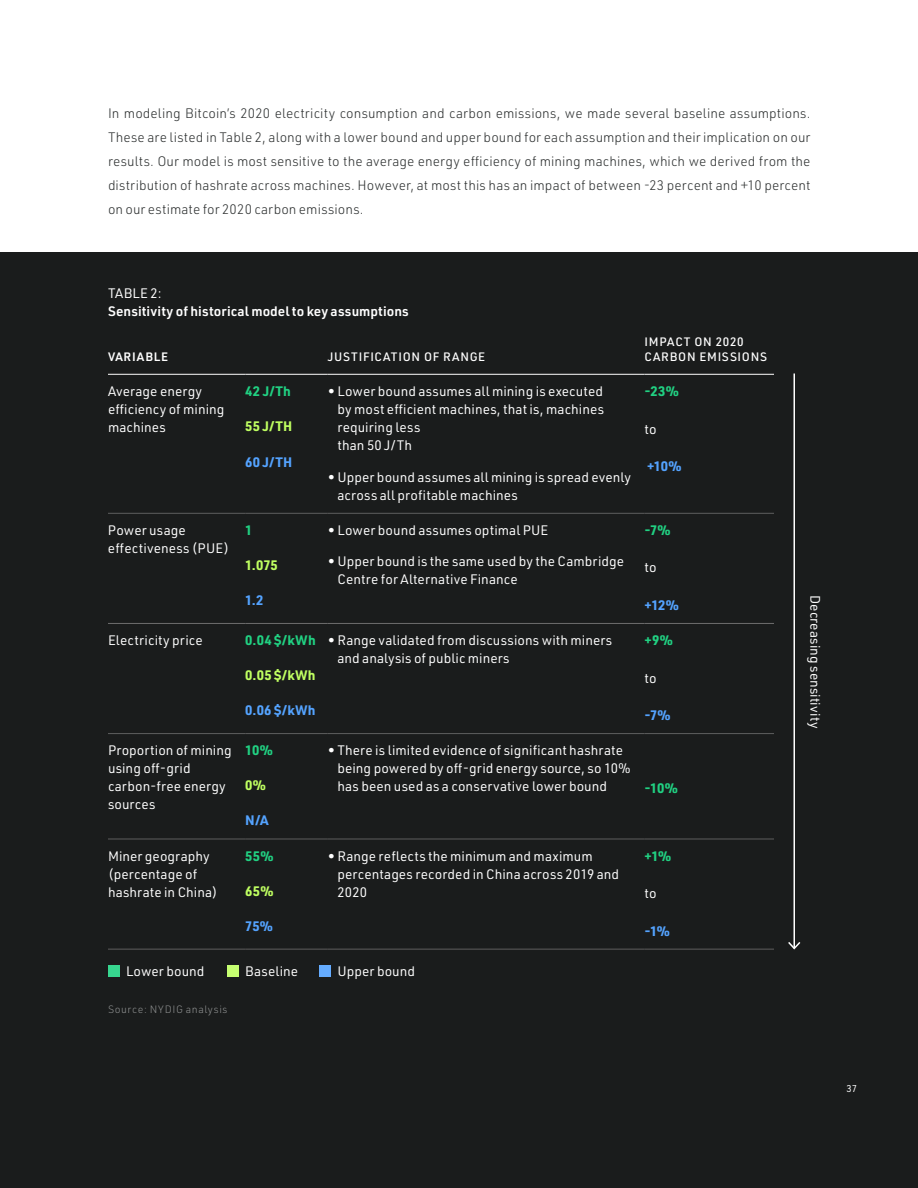
<style>
.page{position:relative;width:918px;height:1188px;background:#fff}
.page>*{position:absolute;margin:0;border:0;box-sizing:border-box;transform-origin:0 0}
.t1{font:13.5px/18px "URWDIN";letter-spacing:.005em;color:#fff}
.t2{font:300 13.5px/24px "URWDIN";letter-spacing:.005em;color:#303333;text-align:justify}
.t3{font:600 13.5px "URWDIN";letter-spacing:.01em;color:#fff}
.t4{font:700 13.5px "URWDIN";letter-spacing:.02em;color:#54a3ff}
.t5{font:700 13.5px "URWDIN";letter-spacing:.025em;color:#21d182}
.t6{font:700 13.5px "URWDIN";letter-spacing:.02em;color:#bfff61}
.t7{font:500 12px/14.4px "URWDIN";letter-spacing:.06em;color:#fff}
.t8{font:600 12px "URWDIN";letter-spacing:.06em;color:#fff}
.t9{font:300 10.5px "URWDIN";letter-spacing:.06em;color:#8c8e8e}
.t10{font:9.75px "URWDIN";color:#fff}
.s1{font-weight:700;color:#21d182}
</style>
<div class="page">
<div style="left:0;top:252px;width:918px;height:936px;background:#1a1c1c"></div>
<hr style="left:108px;top:949px;width:137px;height:1px;background:#5e5e5e">
<hr style="left:328px;top:949px;width:317px;height:1px;background:#5e5e5e">
<hr style="left:645px;top:949px;width:129px;height:1px;background:#5e5e5e">
<hr style="left:245px;top:949px;width:83px;height:1px;background:#5e5e5e">
<hr style="left:108px;top:513px;width:137px;height:1px;background:#5e5e5e">
<hr style="left:328px;top:513px;width:317px;height:1px;background:#5e5e5e">
<hr style="left:645px;top:513px;width:129px;height:1px;background:#5e5e5e">
<hr style="left:245px;top:513px;width:83px;height:1px;background:#5e5e5e">
<hr style="left:108px;top:623px;width:137px;height:1px;background:#6e6e6e">
<hr style="left:328px;top:623px;width:317px;height:1px;background:#6e6e6e">
<hr style="left:645px;top:623px;width:129px;height:1px;background:#6e6e6e">
<hr style="left:245px;top:623px;width:83px;height:1px;background:#6e6e6e">
<hr style="left:108px;top:733px;width:137px;height:1px;background:#5e5e5e">
<hr style="left:328px;top:733px;width:317px;height:1px;background:#5e5e5e">
<hr style="left:645px;top:733px;width:129px;height:1px;background:#5e5e5e">
<hr style="left:245px;top:733px;width:83px;height:1px;background:#5e5e5e">
<hr style="left:108px;top:839px;width:137px;height:1px;background:#5e5e5e">
<hr style="left:328px;top:839px;width:317px;height:1px;background:#5e5e5e">
<hr style="left:645px;top:839px;width:129px;height:1px;background:#5e5e5e">
<hr style="left:245px;top:839px;width:83px;height:1px;background:#5e5e5e">
<hr style="left:108px;top:374px;width:137px;height:1px;background:#fff">
<hr style="left:245px;top:374px;width:83px;height:1px;background:#fff">
<hr style="left:328px;top:374px;width:317px;height:1px;background:#fff">
<hr style="left:645px;top:374px;width:129px;height:1px;background:#fff">
<div style="left:108px;top:965px;width:12px;height:12px;background:#37d68f"></div>
<div style="left:227px;top:965px;width:12px;height:12px;background:#c6ff71"></div>
<div style="left:320px;top:965px;width:12px;height:12px;background:#65acff"></div>
<hr style="left:794px;top:374px;width:1px;height:574px;background:#fff">
<svg style="left:788px;top:940px;width:13px;height:10px"></svg>
<p class="t2" style="left:108px;top:100px;width:704px">In modeling Bitcoin’s 2020 electricity consumption and carbon emissions, we made several baseline assumptions.<br>These are listed in Table 2, along with a lower bound and upper bound for each assumption and their implication on our results. Our model is most sensitive to the average energy efficiency of mining machines, which we derived from the distribution of hashrate across machines. However, at most this has an impact of between -23 percent and +10 percent on our estimate for 2020 carbon emissions.</p>
<p class="t1" style="left:108px;top:283px;width:55px">TABLE 2:</p>
<p class="t3" style="left:108px;top:302px;width:302px">Sensitivity of historical model to key assumptions</p>
<p class="t8" style="left:108px;top:348px;width:61px">VARIABLE</p>
<p class="t7" style="left:328px;top:349px;width:159px">JUSTIFICATION OF RANGE</p>
<p class="t1" style="left:108px;top:382px;width:118px">Average energy efficiency of mining machines</p>
<p class="t5" style="left:245px;top:382px;width:47px">42 J/Th</p>
<p class="t1" style="left:337px;top:382px;width:268px;text-indent:-10px">• Lower bound assumes all mining is executed by most efficient machines, that is, machines requiring less<br>than 50 J/Th</p>
<p class="t1" style="left:337px;top:468px;width:295px;text-indent:-10px">• Upper bound assumes all mining is spread evenly across all profitable machines</p>
<p class="t6" style="left:245px;top:417px;width:49px">55 J/TH</p>
<p class="t4" style="left:245px;top:452px;width:49px">60 J/TH</p>
<p class="t1" style="left:108px;top:521px;width:123px">Power usage effectiveness (PUE)</p>
<p class="t5" style="left:245px;top:521px;width:9px">1</p>
<p class="t1" style="left:328px;top:521px;width:222px">• Lower bound assumes optimal PUE</p>
<p class="t1" style="left:337px;top:552px;width:288px;text-indent:-10px">• Upper bound is the same used by the Cambridge<br>Centre for Alternative Finance</p>
<p class="t6" style="left:245px;top:556px;width:34px">1.075</p>
<p class="t4" style="left:245px;top:591px;width:20px">1.2</p>
<p class="t7" style="left:645px;top:335px;width:124px">IMPACT ON 2020<br>CARBON EMISSIONS</p>
<p class="t5" style="left:645px;top:382px;width:36px">-23%</p>
<p class="t1" style="left:645px;top:420px;width:14px">to</p>
<p class="t4" style="left:647px;top:457px;width:36px">+10%</p>
<p class="t5" style="left:645px;top:521px;width:27px">-7%</p>
<p class="t1" style="left:645px;top:558px;width:14px">to</p>
<p class="t4" style="left:645px;top:596px;width:36px">+12%</p>
<p class="t1" style="left:108px;top:631px;width:96px">Electricity price</p>
<p class="t1" style="left:337px;top:631px;width:276px;text-indent:-92px"><span class="s1">0.04 $/kWh</span> • Range validated from discussions with miners and analysis of public miners</p>
<p class="t5" style="left:645px;top:631px;width:30px">+9%</p>
<p class="t1" style="left:645px;top:668px;width:14px">to</p>
<p class="t4" style="left:645px;top:706px;width:27px">-7%</p>
<p class="t6" style="left:245px;top:666px;width:72px">0.05 $/kWh</p>
<p class="t4" style="left:245px;top:701px;width:72px">0.06 $/kWh</p>
<p class="t1" style="left:108px;top:741px;width:125px">Proportion of mining using off-grid carbon-free energy sources</p>
<p class="t5" style="left:245px;top:741px;width:29px">10%</p>
<p class="t1" style="left:337px;top:741px;width:295px;text-indent:-10px">• There is limited evidence of significant hashrate being powered by off-grid energy source, so 10%</p>
<p class="t6" style="left:245px;top:776px;width:22px">0%</p>
<p class="t1" style="left:337px;top:777px;width:271px">has been used as a conservative lower bound</p>
<p class="t5" style="left:645px;top:779px;width:35px">-10%</p>
<p class="t4" style="left:245px;top:811px;width:25px">N/A</p>
<p class="t1" style="left:108px;top:846px;width:111px">Miner geography (percentage of hashrate in China)</p>
<p class="t5" style="left:245px;top:846px;width:30px">55%</p>
<p class="t1" style="left:337px;top:846px;width:283px;text-indent:-10px">• Range reflects the minimum and maximum percentages recorded in China across 2019 and<br>2020</p>
<p class="t5" style="left:645px;top:846px;width:28px">+1%</p>
<p class="t6" style="left:245px;top:882px;width:30px">65%</p>
<p class="t4" style="left:245px;top:917px;width:29px">75%</p>
<p class="t1" style="left:645px;top:884px;width:14px">to</p>
<p class="t4" style="left:645px;top:921px;width:27px">-1%</p>
<p class="t1" style="left:126px;top:961px;width:80px">Lower bound</p>
<p class="t1" style="left:245px;top:961px;width:55px">Baseline</p>
<p class="t1" style="left:337px;top:961px;width:79px">Upper bound</p>
<p class="t9" style="left:108px;top:1002px;width:121px">Source: NYDIG analysis</p>
<p class="t1" style="left:825px;top:595px;width:135px;rotate:90deg">Decreasing sensitivity</p>
<p class="t10" style="left:847px;top:1082px;width:12px">37</p>
</div>
